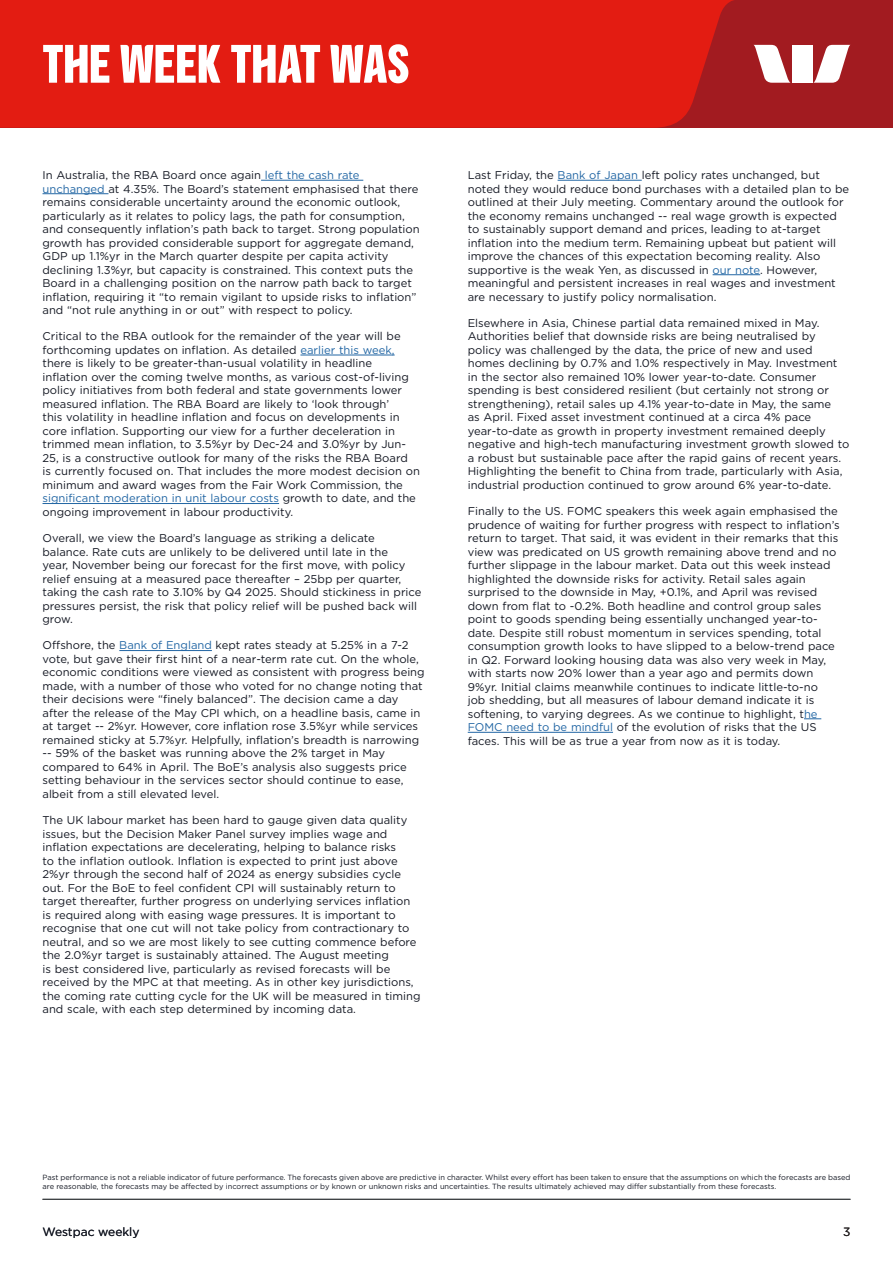
<style>
.page{position:relative;width:893px;height:1263px;background:#fff}
.page>*{position:absolute;margin:0;border:0;box-sizing:border-box;transform-origin:0 0}
.t1{font:700 54px "Westpac";color:#fff}
.t2{font:12px "Gotham";color:#141823}
.t3{font:12px "Gotham";color:#231f20}
.t4{font:11.25px/13.5px "Gotham";color:#141823}
.t5{font:7.5px/9px "Gotham";color:#141823}
.s1{color:#2266a4}
</style>
<div class="page">
<hr style="left:43px;top:1199px;width:807px;height:1px;background:#383b3f">
<div style="left:0;top:0;width:893px;height:128px;background:#a21b20"></div>
<div style="left:0;top:0;width:734px;height:128px;background:#e31c12"></div>
<svg style="left:754px;top:45px;width:37px;height:38px"></svg>
<svg style="left:813px;top:45px;width:37px;height:38px"></svg>
<div style="left:792px;top:45px;width:20px;height:38px;background:#fff"></div>
<hr style="left:261px;top:180px;width:102px;height:1px;background:#2266a4">
<hr style="left:43px;top:193px;width:65px;height:1px;background:#2266a4">
<hr style="left:300px;top:355px;width:95px;height:1px;background:#2266a4">
<hr style="left:43px;top:503px;width:236px;height:1px;background:#2266a4">
<hr style="left:119px;top:650px;width:93px;height:1px;background:#2266a4">
<hr style="left:558px;top:180px;width:84px;height:1px;background:#2266a4">
<hr style="left:713px;top:274px;width:47px;height:1px;background:#2266a4">
<svg style="left:804px;top:718px;width:17px;height:1px"></svg>
<hr style="left:468px;top:732px;width:145px;height:1px;background:#2266a4">
<h1 class="t1" style="left:43px;top:32px;width:369px">THE WEEK THAT WAS</h1>
<p class="t4" style="left:43px;top:168px;width:379px">In Australia, the RBA Board once again <span class="s1">left the cash rate unchanged</span> at 4.35%. The Board’s statement emphasised that there remains considerable uncertainty around the economic outlook, particularly as it relates to policy lags, the path for consumption, and consequently inflation’s path back to target. Strong population growth has provided considerable support for aggregate demand, GDP up 1.1%yr in the March quarter despite per capita activity declining 1.3%yr, but capacity is constrained. This context puts the Board in a challenging position on the narrow path back to target inflation, requiring it “to remain vigilant to upside risks to inflation” and “not rule anything in or out” with respect to policy.</p>
<p class="t4" style="left:43px;top:329px;width:379px">Critical to the RBA outlook for the remainder of the year will be forthcoming updates on inflation. As detailed <span class="s1">earlier this week, </span>there is likely to be greater-than-usual volatility in headline inflation over the coming twelve months, as various cost-of-living policy initiatives from both federal and state governments lower measured inflation. The RBA Board are likely to ‘look through’<br>this volatility in headline inflation and focus on developments in core inflation. Supporting our view for a further deceleration in trimmed mean inflation, to 3.5%yr by Dec-24 and 3.0%yr by Jun-25, is a constructive outlook for many of the risks the RBA Board<br>is currently focused on. That includes the more modest decision on minimum and award wages from the Fair Work Commission, the <span class="s1">significant moderation in unit labour costs</span> growth to date, and the ongoing improvement in labour productivity.</p>
<p class="t4" style="left:43px;top:531px;width:380px">Overall, we view the Board’s language as striking a delicate balance. Rate cuts are unlikely to be delivered until late in the<br>year, November being our forecast for the first move, with policy relief ensuing at a measured pace thereafter – 25bp per quarter, taking the cash rate to 3.10% by Q4 2025. Should stickiness in price pressures persist, the risk that policy relief will be pushed back will grow.</p>
<p class="t4" style="left:43px;top:638px;width:384px">Offshore, the <span class="s1">Bank of England</span> kept rates steady at 5.25% in a 7-2 vote, but gave their first hint of a near-term rate cut. On the whole, economic conditions were viewed as consistent with progress being made, with a number of those who voted for no change noting that their decisions were “finely balanced”. The decision came a day after the release of the May CPI which, on a headline basis, came in at target -- 2%yr. However, core inflation rose 3.5%yr while services remained sticky at 5.7%yr. Helpfully, inflation’s breadth is narrowing -- 59% of the basket was running above the 2% target in May compared to 64% in April. The BoE’s analysis also suggests price setting behaviour in the services sector should continue to ease, albeit from a still elevated level.</p>
<p class="t4" style="left:43px;top:813px;width:380px">The UK labour market has been hard to gauge given data quality issues, but the Decision Maker Panel survey implies wage and inflation expectations are decelerating, helping to balance risks<br>to the inflation outlook. Inflation is expected to print just above 2%yr through the second half of 2024 as energy subsidies cycle out. For the BoE to feel confident CPI will sustainably return to target thereafter, further progress on underlying services inflation is required along with easing wage pressures. It is important to recognise that one cut will not take policy from contractionary to neutral, and so we are most likely to see cutting commence before the 2.0%yr target is sustainably attained. The August meeting<br>is best considered live, particularly as revised forecasts will be received by the MPC at that meeting. As in other key jurisdictions, the coming rate cutting cycle for the UK will be measured in timing and scale, with each step determined by incoming data.</p>
<p class="t4" style="left:468px;top:168px;width:383px">Last Friday, the <span class="s1">Bank of Japan</span> left policy rates unchanged, but noted they would reduce bond purchases with a detailed plan to be outlined at their July meeting. Commentary around the outlook for the economy remains unchanged -- real wage growth is expected to sustainably support demand and prices, leading to at-target inflation into the medium term. Remaining upbeat but patient will improve the chances of this expectation becoming reality. Also supportive is the weak Yen, as discussed in <span class="s1">our note</span>. However, meaningful and persistent increases in real wages and investment are necessary to justify policy normalisation.</p>
<p class="t4" style="left:468px;top:316px;width:383px">Elsewhere in Asia, Chinese partial data remained mixed in May.<br>Authorities belief that downside risks are being neutralised by policy was challenged by the data, the price of new and used homes declining by 0.7% and 1.0% respectively in May. Investment in the sector also remained 10% lower year-to-date. Consumer spending is best considered resilient (but certainly not strong or strengthening), retail sales up 4.1% year-to-date in May, the same<br>as April. Fixed asset investment continued at a circa 4% pace year-to-date as growth in property investment remained deeply negative and high-tech manufacturing investment growth slowed to a robust but sustainable pace after the rapid gains of recent years.<br>Highlighting the benefit to China from trade, particularly with Asia, industrial production continued to grow around 6% year-to-date.</p>
<p class="t4" style="left:468px;top:504px;width:373px">Finally to the US. FOMC speakers this week again emphasised the prudence of waiting for further progress with respect to inflation’s return to target. That said, it was evident in their remarks that this view was predicated on US growth remaining above trend and no further slippage in the labour market. Data out this week instead highlighted the downside risks for activity. Retail sales again surprised to the downside in May, +0.1%, and April was revised down from flat to -0.2%. Both headline and control group sales point to goods spending being essentially unchanged year-to&shy;date. Despite still robust momentum in services spending, total consumption growth looks to have slipped to a below-trend pace in Q2. Forward looking housing data was also very week in May, with starts now 20% lower than a year ago and permits down 9%yr. Initial claims meanwhile continues to indicate little-to-no<br>job shedding, but all measures of labour demand indicate it is softening, to varying degrees. As we continue to highlight, t<span class="s1">he FOMC need to be mindful</span> of the evolution of risks that the US faces. This will be as true a year from now as it is today.</p>
<p class="t5" style="left:43px;top:1172px;width:809px">Past performance is not a reliable indicator of future performance. The forecasts given above are predictive in character. Whilst every effort has been taken to ensure that the assumptions on which the forecasts are based are reasonable, the forecasts may be affected by incorrect assumptions or by known or unknown risks and uncertainties. The results ultimately achieved may differ substantially from these forecasts.</p>
<p class="t2" style="left:43px;top:1224px;width:98px">Westpac weekly</p>
<p class="t3" style="left:843px;top:1224px;width:9px">3</p>
</div>
